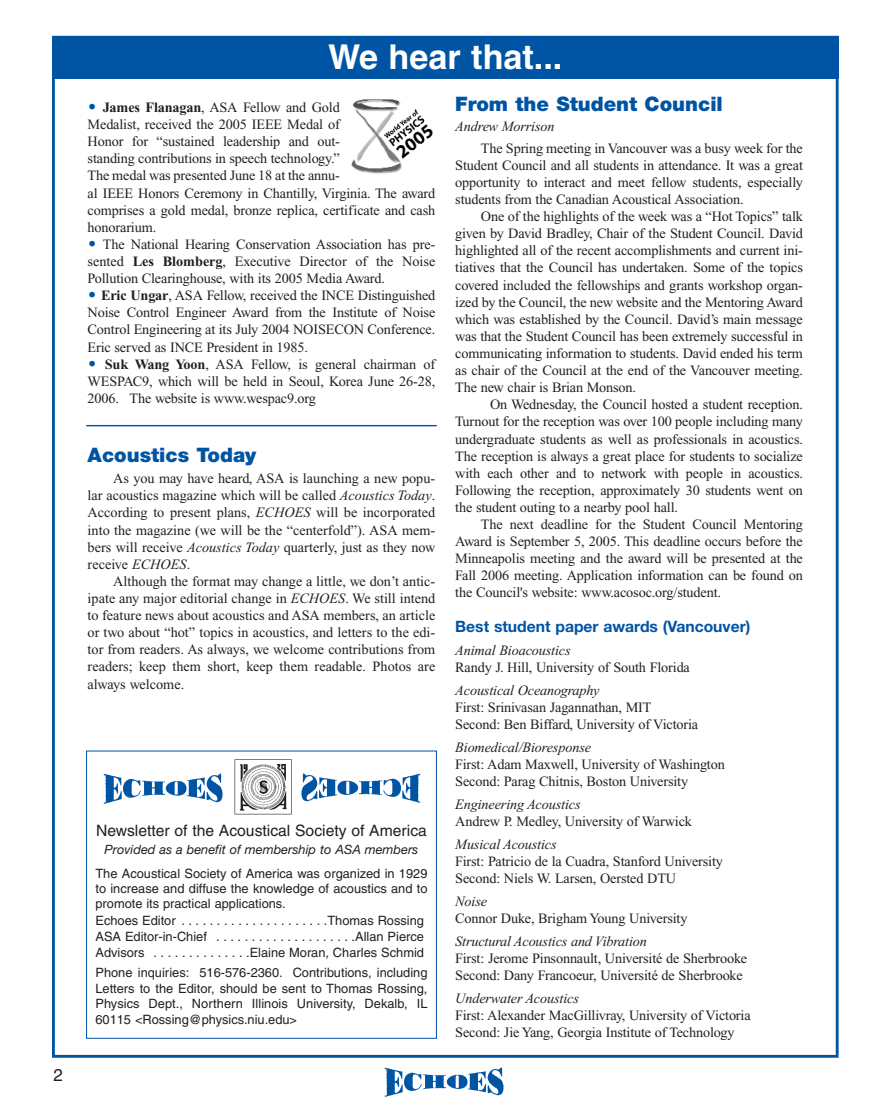
<style>
.page{position:relative;width:891px;height:1115px;background:#fff}
.page>*{position:absolute;margin:0;border:0;box-sizing:border-box;transform-origin:0 0}
.t1{font:700 34.2px "Helvetica";color:#fff}
.t2{font:900 19.95px "Helvetica Neue";color:#0054a4}
.t3{font:17.1px "Helvetica";color:#231f20}
.t4{font:15.6px "Helvetica";color:#231f20}
.t5{font:700 15.6px "Helvetica Neue";color:#0054a4}
.t6{font:14.25px/17.1px "Times New Roman";letter-spacing:-.01em;color:#231f20;text-align:justify}
.t7{font:italic 14.25px "Times New Roman";letter-spacing:-.01em;color:#231f20}
.t8{font:12.9px/15.5px "Helvetica";color:#231f20;text-align:justify}
.t9{font:italic 12.9px "Helvetica Neue";color:#231f20}
.s1{font-weight:700}
.s2{font-style:italic}
</style>
<div class="page">
<div style="left:86px;top:750px;width:351px;height:288px;border:1px solid #0054a4"></div>
<img style="left:384px;top:1067px;width:120px;height:29px">
<div style="left:52px;top:36px;width:787px;height:43px;background:#0054a4"></div>
<img style="left:234px;top:759px;width:58px;height:55px">
<img style="left:103px;top:773px;width:120px;height:30px">
<img style="left:301px;top:773px;width:120px;height:29px">
<img style="left:351px;top:99px;width:82px;height:74px">
<hr style="left:86px;top:425px;width:351px;height:1px;background:#0054a4">
<p class="t3" style="left:53px;top:1068px;width:11px">2</p>
<h1 class="t1" style="left:328px;top:44px;width:236px">We hear that...</h1>
<p class="t6" style="left:88px;top:100px;width:349px;text-align:left;text-indent:15px"><span class="s1">James Flanagan</span>, ASA Fellow and Gold<br>Medalist, received the 2005 IEEE Medal of<br>Honor for “sustained leadership and out-<br>standing contributions in speech technology.”<br>The medal was presented June 18 at the annu-<br>al IEEE Honors Ceremony in Chantilly, Virginia. The award comprises a gold medal, bronze replica, certificate and cash honorarium.</p>
<p class="t6" style="left:88px;top:237px;width:349px;text-indent:15px">The National Hearing Conservation Association has pre&shy;sented <span class="s1">Les Blomberg</span>, Executive Director of the Noise Pollution Clearinghouse, with its 2005 Media Award.</p>
<p class="t6" style="left:88px;top:288px;width:349px;text-indent:13px"><span class="s1">Eric Ungar</span>, ASA Fellow, received the INCE Distinguished Noise Control Engineer Award from the Institute of Noise Control Engineering at its July 2004 NOISECON Conference.<br>Eric served as INCE President in 1985.</p>
<p class="t6" style="left:88px;top:357px;width:349px;text-indent:17px"><span class="s1">Suk Wang Yoon</span>, ASA Fellow, is general chairman of WESPAC9, which will be held in Seoul, Korea June 26-28, 2006. The website is www.wespac9.org</p>
<h2 class="t2" style="left:88px;top:447px;width:170px">Acoustics Today</h2>
<p class="t6" style="left:88px;top:471px;width:349px;text-indent:26px">As you may have heard, ASA is launching a new popu&shy;lar acoustics magazine which will be called <span class="s2">Acoustics Today</span>.<br>According to present plans, <span class="s2">ECHOES</span> will be incorporated into the magazine (we will be the “centerfold”). ASA mem&shy;bers will receive <span class="s2">Acoustics Today</span> quarterly, just as they now receive <span class="s2">ECHOES</span>.</p>
<p class="t6" style="left:88px;top:574px;width:349px;text-indent:26px">Although the format may change a little, we don’t antic&shy;ipate any major editorial change in <span class="s2">ECHOES</span>. We still intend to feature news about acoustics and ASA members, an article or two about “hot” topics in acoustics, and letters to the edi&shy;tor from readers. As always, we welcome contributions from readers; keep them short, keep them readable. Photos are always welcome.</p>
<p class="t4" style="left:96px;top:825px;width:332px">Newsletter of the Acoustical Society of America</p>
<p class="t9" style="left:105px;top:844px;width:315px">Provided as a benefit of membership to ASA members</p>
<p class="t8" style="left:95px;top:866px;width:334px">The Acoustical Society of America was organized in 1929 to increase and diffuse the knowledge of acoustics and to promote its practical applications.</p>
<p class="t8" style="left:95px;top:913px;width:330px;line-height:15.9px">Echoes Editor . . . . . . . . . . . . . . . . . . . . .Thomas Rossing ASA Editor-in-Chief . . . . . . . . . . . . . . . . . . . .Allan Pierce Advisors . . . . . . . . . . . . . .Elaine Moran, Charles Schmid</p>
<p class="t8" style="left:95px;top:966px;width:334px">Phone inquiries: 516-576-2360. Contributions, including Letters to the Editor, should be sent to Thomas Rossing, Physics Dept., Northern Illinois University, Dekalb, IL 60115 &lt;Rossing@physics.niu.edu&gt;</p>
<h2 class="t2" style="left:455px;top:97px;width:269px">From the Student Council</h2>
<p class="t7" style="left:455px;top:121px;width:101px">Andrew Morrison</p>
<p class="t6" style="left:455px;top:141px;width:349px;text-indent:26px">The Spring meeting in Vancouver was a busy week for the Student Council and all students in attendance. It was a great opportunity to interact and meet fellow students, especially students from the Canadian Acoustical Association.</p>
<p class="t6" style="left:455px;top:209px;width:349px;text-indent:26px">One of the highlights of the week was a “Hot Topics” talk given by David Bradley, Chair of the Student Council. David highlighted all of the recent accomplishments and current ini&shy;tiatives that the Council has undertaken. Some of the topics covered included the fellowships and grants workshop organ&shy;ized by the Council, the new website and the Mentoring Award which was established by the Council. David’s main message was that the Student Council has been extremely successful in communicating information to students. David ended his term as chair of the Council at the end of the Vancouver meeting.<br>The new chair is Brian Monson.</p>
<p class="t6" style="left:455px;top:397px;width:349px;text-indent:35px">On Wednesday, the Council hosted a student reception.<br>Turnout for the reception was over 100 people including many undergraduate students as well as professionals in acoustics.<br>The reception is always a great place for students to socialize with each other and to network with people in acoustics.<br>Following the reception, approximately 30 students went on the student outing to a nearby pool hall.</p>
<p class="t6" style="left:455px;top:517px;width:349px;text-indent:26px">The next deadline for the Student Council Mentoring Award is September 5, 2005. This deadline occurs before the Minneapolis meeting and the award will be presented at the Fall 2006 meeting. Application information can be found on the Council's website: www.acosoc.org/student.</p>
<p class="t5" style="left:455px;top:621px;width:297px">Best student paper awards (Vancouver)</p>
<p class="t7" style="left:455px;top:645px;width:117px">Animal Bioacoustics</p>
<p class="t6" style="left:455px;top:660px;width:236px">Randy J. Hill, University of South Florida</p>
<p class="t7" style="left:455px;top:685px;width:146px">Acoustical Oceanography</p>
<p class="t6" style="left:455px;top:700px;width:244px">First: Srinivasan Jagannathan, MIT<br>Second: Ben Biffard, University of Victoria</p>
<p class="t7" style="left:455px;top:742px;width:137px">Biomedical/Bioresponse</p>
<p class="t6" style="left:455px;top:757px;width:271px">First: Adam Maxwell, University of Washington<br>Second: Parag Chitnis, Boston University</p>
<p class="t7" style="left:455px;top:799px;width:127px">Engineering Acoustics</p>
<p class="t6" style="left:455px;top:814px;width:238px">Andrew P. Medley, University of Warwick</p>
<p class="t7" style="left:455px;top:839px;width:103px">Musical Acoustics</p>
<p class="t6" style="left:455px;top:854px;width:269px">First: Patricio de la Cuadra, Stanford University<br>Second: Niels W. Larsen, Oersted DTU</p>
<p class="t7" style="left:455px;top:896px;width:33px">Noise</p>
<p class="t6" style="left:455px;top:911px;width:234px">Connor Duke, Brigham Young University</p>
<p class="t7" style="left:455px;top:936px;width:193px">Structural Acoustics and Vibration</p>
<p class="t6" style="left:455px;top:951px;width:294px">First: Jerome Pinsonnault, Université de Sherbrooke<br>Second: Dany Francoeur, Université de Sherbrooke</p>
<p class="t7" style="left:455px;top:993px;width:125px">Underwater Acoustics</p>
<p class="t6" style="left:455px;top:1008px;width:297px">First: Alexander MacGillivray, University of Victoria<br>Second: Jie Yang, Georgia Institute of Technology</p>
</div>
